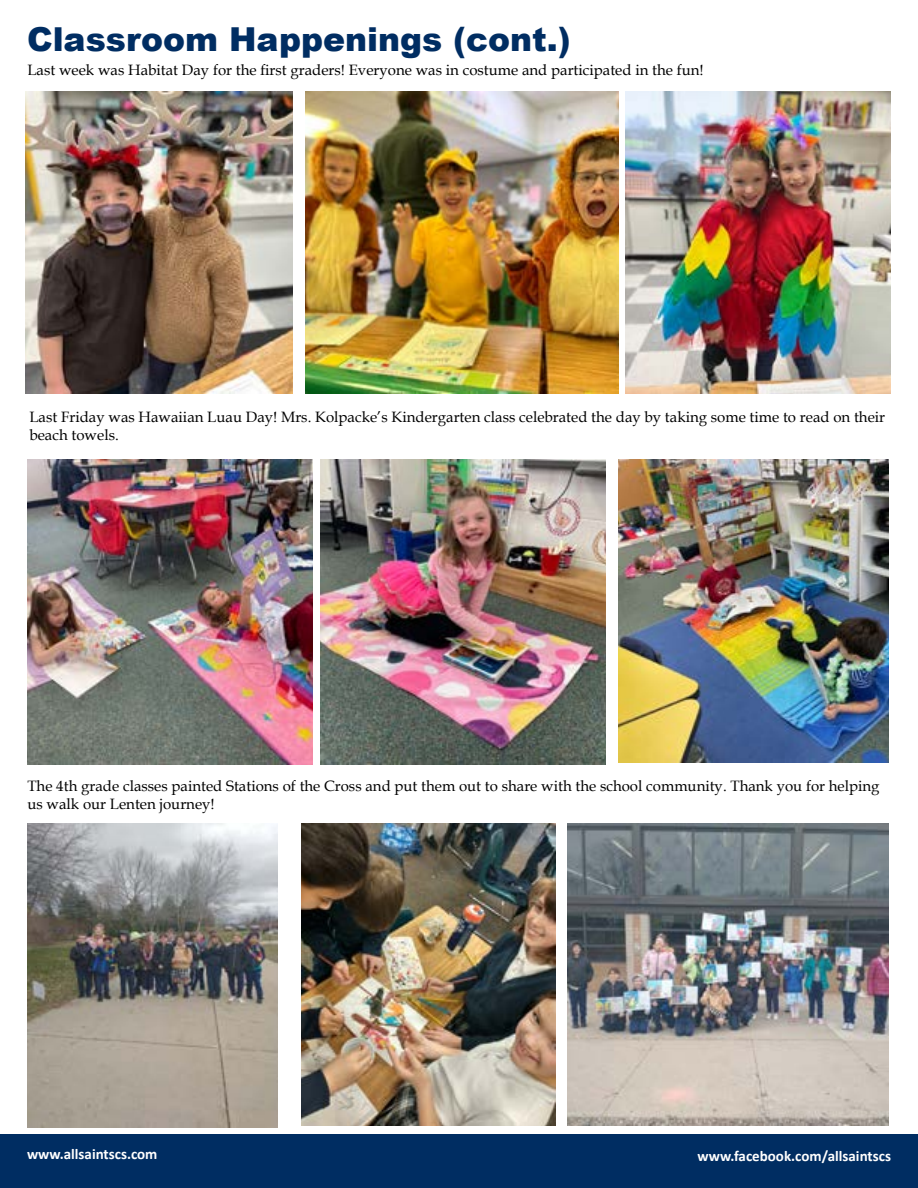
<style>
.page{position:relative;width:918px;height:1188px;background:#fff}
.page>*{position:absolute;margin:0;border:0;box-sizing:border-box;transform-origin:0 0}
.t1{font:900 33px "Arial";color:#002d62}
.t2{font:15px/18px "Book Antiqua";color:#000}
.t3{font:700 15px "Calibri";color:#fff}
</style>
<div class="page">
<div style="left:0;top:1134px;width:918px;height:54px;background:#002d62"></div>
<img style="left:26px;top:91px;width:267px;height:303px">
<img style="left:306px;top:91px;width:313px;height:303px">
<img style="left:626px;top:91px;width:265px;height:303px">
<img style="left:28px;top:460px;width:285px;height:304px">
<img style="left:321px;top:460px;width:284px;height:304px">
<img style="left:619px;top:460px;width:270px;height:302px">
<img style="left:27px;top:824px;width:250px;height:304px">
<img style="left:301px;top:824px;width:255px;height:302px">
<img style="left:568px;top:824px;width:321px;height:302px">
<h1 class="t1" style="left:27px;top:15px;width:545px">Classroom Happenings (cont.)</h1>
<p class="t2" style="left:27px;top:60px;width:678px">Last week was Habitat Day for the first graders! Everyone was in costume and participated in the fun!</p>
<p class="t2" style="left:29px;top:407px;width:857px">Last Friday was Hawaiian Luau Day! Mrs. Kolpacke’s Kindergarten class celebrated the day by taking some time to read on their beach towels.</p>
<p class="t2" style="left:27px;top:776px;width:854px">The 4th grade classes painted Stations of the Cross and put them out to share with the school community. Thank you for helping us walk our Lenten journey!</p>
<p class="t3" style="left:27px;top:1143px;width:132px">www.allsaintscs.com</p>
<p class="t3" style="left:698px;top:1145px;width:195px">www.facebook.com/allsaintscs</p>
</div>
